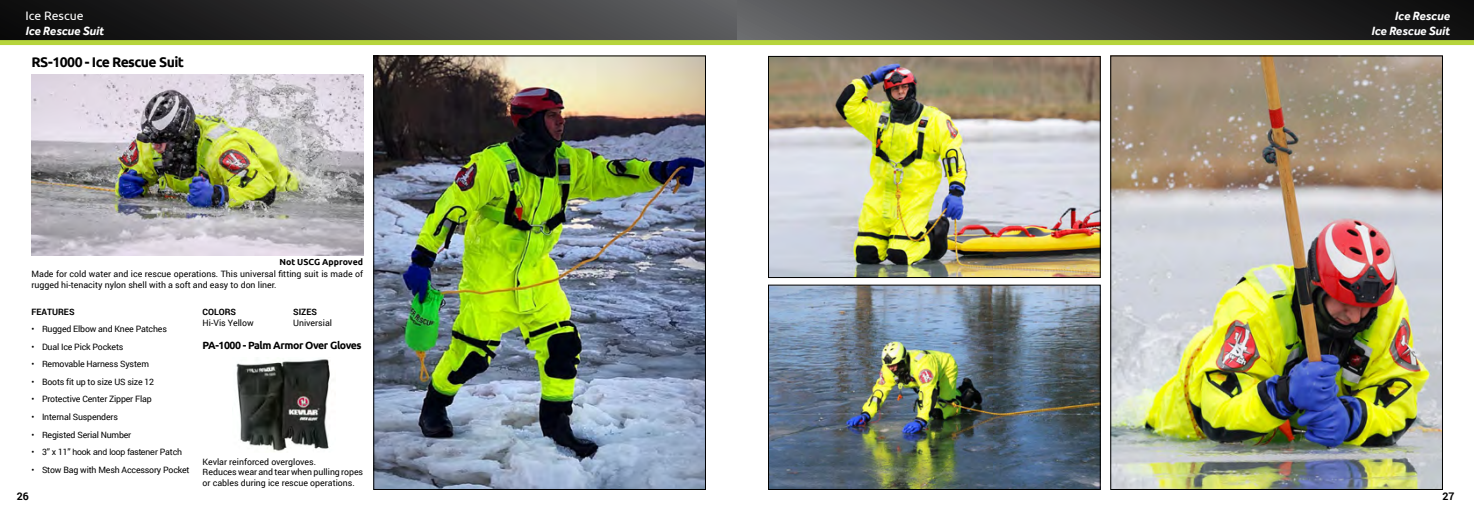
<style>
.page{position:relative;width:1474px;height:521px;background:#fff}
.page>*{position:absolute;margin:0;border:0;box-sizing:border-box;transform-origin:0 0}
.t1{font:700 14px "Ubuntu";letter-spacing:-.04em;color:#000}
.t2{font:italic 700 12.25px/14.8px "Effra";color:#fff;text-align:right}
.t3{font:12.25px "Ubuntu";color:#fff}
.t4{font:700 10.5px "Ubuntu";letter-spacing:-.04em;color:#000}
.t5{font:700 10.5px "Roboto";color:#000}
.t6{font:8.75px/10.5px "Roboto";color:#000}
.t7{font:8.75px "Roboto";letter-spacing:-.02em;color:#000}
.t8{font:8.75px "Arial";letter-spacing:-.02em;color:#000}
.t9{font:700 8.75px "Roboto";color:#000}
.t10{font:700 8.75px "Ubuntu";color:#000}
.s1{font-family:"Roboto"}
</style>
<div class="page">
<div style="left:0;top:0;width:737px;height:41px;background:linear-gradient(to right,#060606,#5e5e61)"></div>
<div style="left:0;top:40px;width:737px;height:5px;background:#b6d43c"></div>
<img style="left:236px;top:359px;width:94px;height:93px">
<div style="left:737px;top:0;width:736px;height:40px;background:linear-gradient(to right,#656668,#0a0a0a)"></div>
<img style="left:31px;top:74px;width:332px;height:181px">
<img style="left:375px;top:57px;width:329px;height:431px">
<div style="left:373px;top:55px;width:333px;height:435px;border:1px solid #000"></div>
<img style="left:1112px;top:57px;width:328px;height:431px">
<div style="left:1110px;top:55px;width:332px;height:435px;border:1px solid #000"></div>
<div style="left:737px;top:40px;width:736px;height:5px;background:#b6d43c"></div>
<img style="left:770px;top:58px;width:328px;height:218px">
<div style="left:768px;top:56px;width:332px;height:222px;border:1px solid #000"></div>
<img style="left:770px;top:287px;width:328px;height:201px">
<div style="left:768px;top:285px;width:332px;height:205px;border:1px solid #000"></div>
<h2 class="t3" style="left:25px;top:9px;width:60px">Ice Rescue</h2>
<h2 class="t2" style="left:25px;top:23px;width:80px">Ice Rescue Suit</h2>
<h1 class="t1" style="left:32px;top:54px;width:154px">RS-1000 - Ice Rescue Suit</h1>
<p class="t10" style="left:279px;top:257px;width:85px">Not USCG Approved</p>
<p class="t6" style="left:32px;top:269px;width:333px">Made for cold water and ice rescue operations. This universal fitting suit is made of rugged hi-tenacity nylon shell with a soft and easy to don liner.</p>
<p class="t9" style="left:32px;top:306px;width:45px">FEATURES</p>
<p class="t7" style="left:32px;top:323px;width:137px">• Rugged Elbow and Knee Patches</p>
<p class="t7" style="left:32px;top:341px;width:93px">• Dual Ice Pick Pockets</p>
<p class="t7" style="left:31px;top:358px;width:119px">• Removable Harness System</p>
<p class="t7" style="left:31px;top:376px;width:124px">• Boots fit up to size US size 12</p>
<p class="t7" style="left:31px;top:393px;width:122px">• Protective Center Zipper Flap</p>
<p class="t7" style="left:31px;top:411px;width:88px">• Internal Suspenders</p>
<p class="t7" style="left:31px;top:428px;width:101px">• Registed Serial Number</p>
<p class="t8" style="left:31px;top:446px;width:152px"><span class="s1">• 3” x 11”</span> hook and loop fastener <span class="s1">Patch</span></p>
<p class="t7" style="left:32px;top:463px;width:160px">• Stow Bag with Mesh Accessory Pocket</p>
<p class="t9" style="left:203px;top:305px;width:35px">COLORS</p>
<p class="t6" style="left:203px;top:317px;width:53px">Hi-Vis Yellow</p>
<p class="t9" style="left:293px;top:305px;width:25px">SIZES</p>
<p class="t6" style="left:293px;top:317px;width:40px">Universial</p>
<p class="t4" style="left:203px;top:339px;width:161px">PA-1000 - Palm Armor Over Gloves</p>
<p class="t6" style="left:203px;top:456px;width:162px">Kevlar reinforced overgloves.<br>Reduces wear and tear when pulling ropes or cables during ice rescue operations.</p>
<p class="t5" style="left:17px;top:489px;width:14px">26</p>
<h2 class="t2" style="left:1371px;top:8px;width:80px">Ice Rescue<br>Ice Rescue Suit</h2>
<p class="t5" style="left:1442px;top:489px;width:14px">27</p>
</div>
